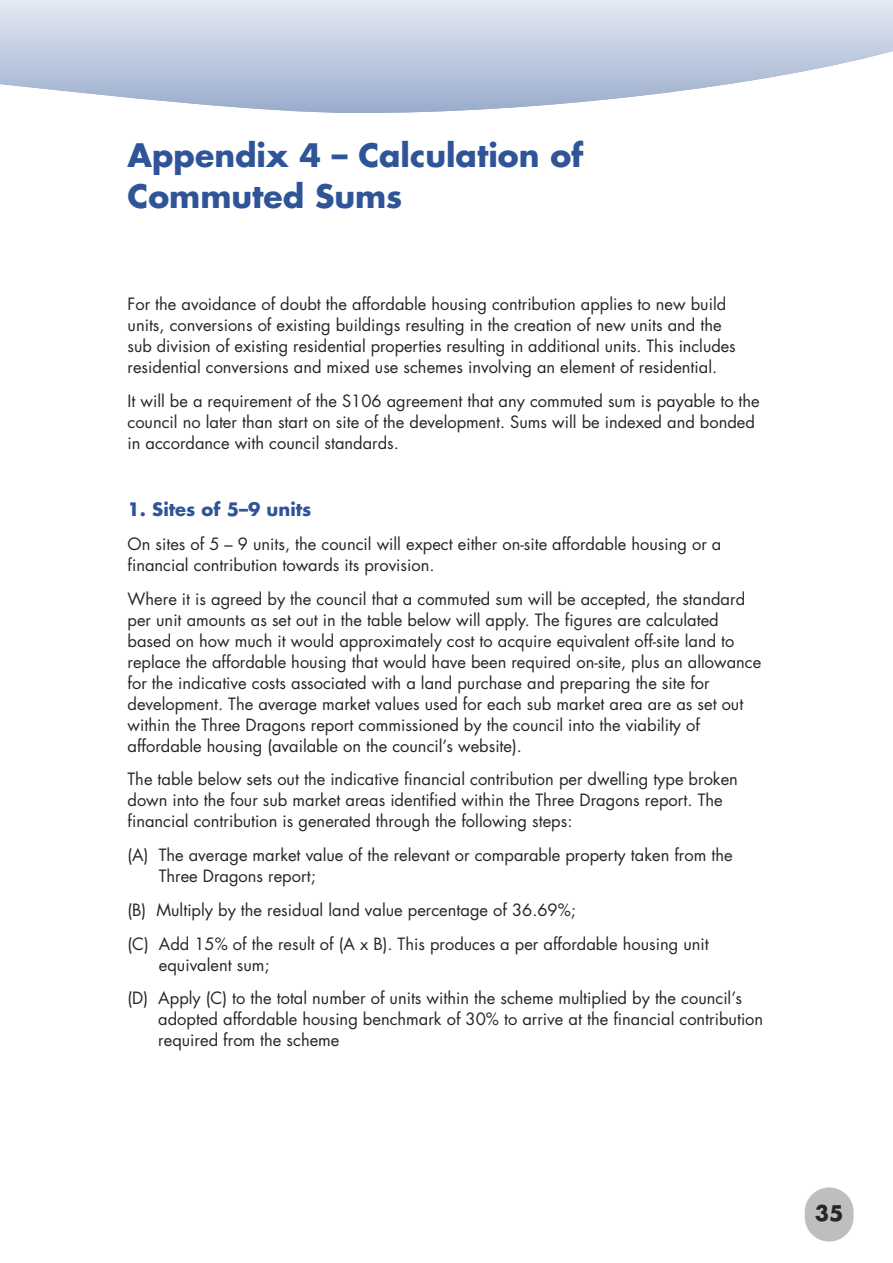
<style>
.page{position:relative;width:893px;height:1263px;background:#fff}
.page>*{position:absolute;margin:0;border:0;box-sizing:border-box;transform-origin:0 0}
.t1{font:700 31.5px/41px "Futura LT";color:#2f5497}
.t2{font:700 21px "Futura LT";color:#272627}
.t3{font:700 18px "Futura LT";color:#2f5497}
.t4{font:16.5px/21px "Futura LT";color:#272627}
</style>
<div class="page">
<div style="left:805px;top:1187px;width:48px;height:54px;background:#bebebe;border-radius:24px"></div>
<svg style="left:0;top:0;width:893px;height:113px;background:#ccd5e5"></svg>
<h1 class="t1" style="left:128px;top:138px;width:457px">Appendix 4 – Calculation of<br>Commuted Sums</h1>
<p class="t4" style="left:128px;top:295px;width:610px">For the avoidance of doubt the affordable housing contribution applies to new build units, conversions of existing buildings resulting in the creation of new units and the sub division of existing residential properties resulting in additional units. This includes residential conversions and mixed use schemes involving an element of residential.</p>
<p class="t4" style="left:128px;top:391px;width:634px">It will be a requirement of the S106 agreement that any commuted sum is payable to the council no later than start on site of the development. Sums will be indexed and bonded in accordance with council standards.</p>
<p class="t3" style="left:128px;top:501px;width:185px">1. Sites of 5–9 units</p>
<p class="t4" style="left:128px;top:535px;width:595px">On sites of 5 – 9 units, the council will expect either on-site affordable housing or a financial contribution towards its provision.</p>
<p class="t4" style="left:128px;top:589px;width:635px">Where it is agreed by the council that a commuted sum will be accepted, the standard per unit amounts as set out in the table below will apply. The figures are calculated based on how much it would approximately cost to acquire equivalent off-site land to replace the affordable housing that would have been required on-site, plus an allowance for the indicative costs associated with a land purchase and preparing the site for development. The average market values used for each sub market area are as set out within the Three Dragons report commissioned by the council into the viability of affordable housing (available on the council’s website).</p>
<p class="t4" style="left:128px;top:770px;width:612px">The table below sets out the indicative financial contribution per dwelling type broken down into the four sub market areas identified within the Three Dragons report. The financial contribution is generated through the following steps:</p>
<p class="t4" style="left:159px;top:846px;width:575px;text-indent:-31px">(A) The average market value of the relevant or comparable property taken from the<br>Three Dragons report;</p>
<p class="t4" style="left:128px;top:894px;width:583px;line-height:33.8px">(B) Multiply by the residual land value percentage of 36.69%;<br>(C) Add 15% of the result of (A x B). This produces a per affordable housing unit</p>
<p class="t4" style="left:128px;top:949px;width:616px;line-height:33.8px;text-indent:31px">equivalent sum;<br>(D) Apply (C) to the total number of units within the scheme multiplied by the council’s</p>
<p class="t4" style="left:158px;top:1010px;width:606px">adopted affordable housing benchmark of 30% to arrive at the financial contribution required from the scheme</p>
<p class="t2" style="left:815px;top:1203px;width:30px">35</p>
</div>
